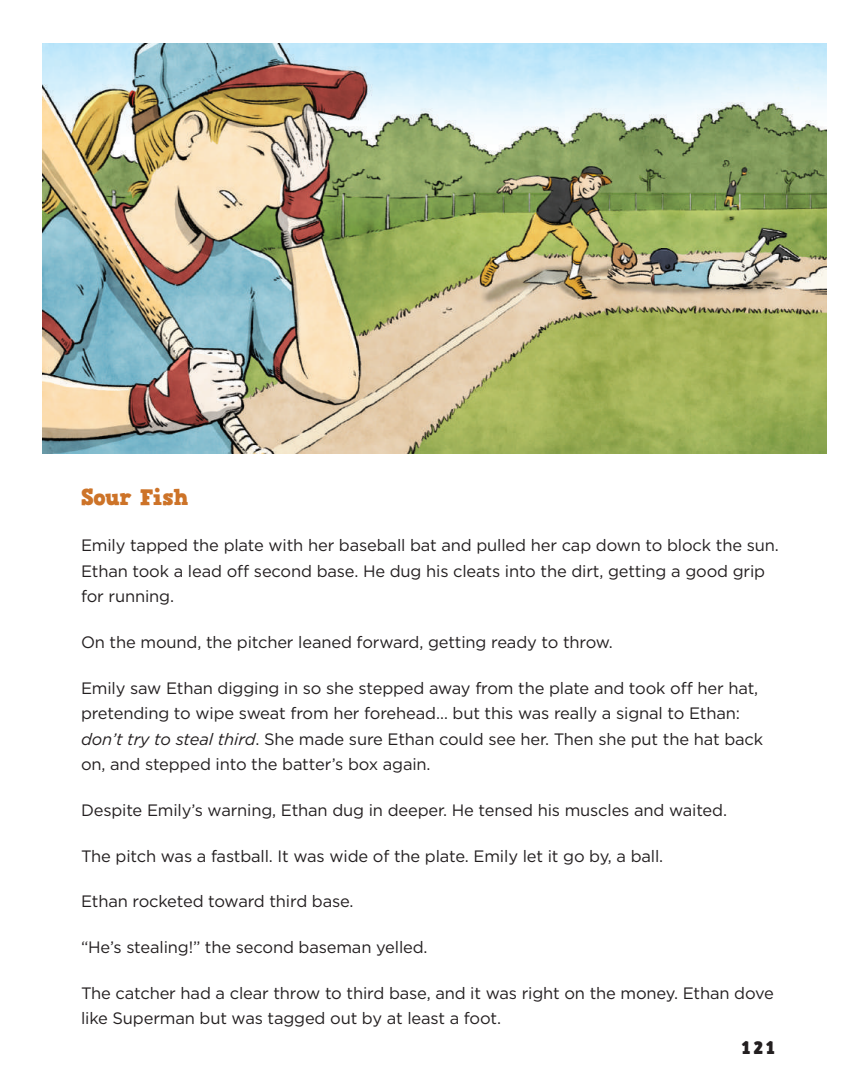
<style>
.page{position:relative;width:864px;height:1080px;background:#fff}
.page>*{position:absolute;margin:0;border:0;box-sizing:border-box;transform-origin:0 0}
.t1{font:22.5px "HVD Comic Serif Pro";letter-spacing:-.01em;color:#cd7328}
.t2{font:18px "HVD Comic Serif Pro";color:#231f20}
.t3{font:16.5px/25.5px "Gotham";letter-spacing:-.01em;color:#231f20}
.s1{font-style:italic}
</style>
<div class="page">
<img style="left:43px;top:43px;width:783px;height:411px">
<h1 class="t1" style="left:81px;top:480px;width:108px">Sour Fish</h1>
<p class="t3" style="left:81px;top:532px;width:699px">Emily tapped the plate with her baseball bat and pulled her cap down to block the sun.<br>Ethan took a lead off second base. He dug his cleats into the dirt, getting a good grip for running.</p>
<p class="t3" style="left:81px;top:629px;width:533px">On the mound, the pitcher leaned forward, getting ready to throw.</p>
<p class="t3" style="left:81px;top:675px;width:684px">Emily saw Ethan digging in so she stepped away from the plate and took off her hat, pretending to wipe sweat from her forehead… but this was really a signal to Ethan: <span class="s1">don’t try to steal third</span>. She made sure Ethan could see her. Then she put the hat back on, and stepped into the batter’s box again.</p>
<p class="t3" style="left:81px;top:797px;width:648px">Despite Emily’s warning, Ethan dug in deeper. He tensed his muscles and waited.</p>
<p class="t3" style="left:81px;top:843px;width:584px">The pitch was a fastball. It was wide of the plate. Emily let it go by, a ball.</p>
<p class="t3" style="left:81px;top:889px;width:274px">Ethan rocketed toward third base.</p>
<p class="t3" style="left:81px;top:934px;width:348px">“He’s stealing!” the second baseman yelled.</p>
<p class="t3" style="left:81px;top:980px;width:694px">The catcher had a clear throw to third base, and it was right on the money. Ethan dove like Superman but was tagged out by at least a foot.</p>
<p class="t2" style="left:742px;top:1034px;width:35px">121</p>
</div>
